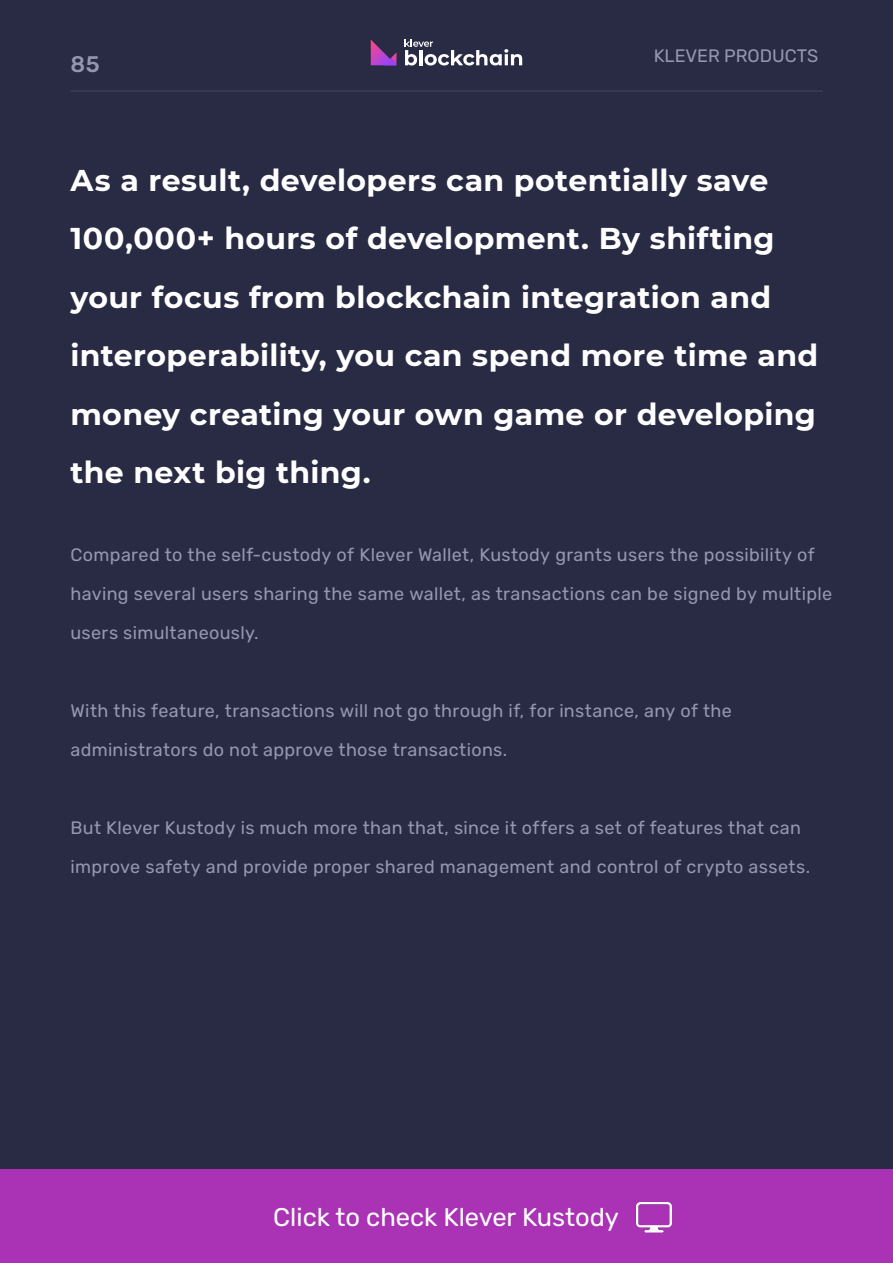
<style>
.page{position:relative;width:893px;height:1263px;background:#292b44}
.page>*{position:absolute;margin:0;border:0;box-sizing:border-box;transform-origin:0 0}
.t1{font:700 30px/58.5px "Montserrat";letter-spacing:.01em;color:#fff}
.t2{font:300 25.5px "Rubik";color:#fff}
.t3{font:300 22.5px "Rubik";color:#9597b1}
.t4{font:300 18px/39px "Rubik";letter-spacing:.02em;color:#9597b1}
.t5{font:300 18px "Rubik";color:#9597b1}
</style>
<div class="page">
<svg style="left:405px;top:40px;width:117px;height:25px"></svg>
<svg style="left:371px;top:40px;width:25px;height:25px"></svg>
<div style="left:0;top:1170px;width:893px;height:93px;background:#aa33b5"></div>
<img style="left:633px;top:1194px;width:45px;height:46px">
<hr style="left:70px;top:91px;width:752px;height:1px;background:#424765">
<p class="t3" style="left:70px;top:52px;width:31px">85</p>
<p class="t5" style="left:654px;top:46px;width:166px">KLEVER PRODUCTS</p>
<p class="t1" style="left:70px;top:149px;width:749px">As a result, developers can potentially save 100,000+ hours of development. By shifting your focus from blockchain integration and interoperability, you can spend more time and money creating your own game or developing the next big thing.</p>
<p class="t4" style="left:70px;top:536px;width:763px">Compared to the self-custody of Klever Wallet, Kustody grants users the possibility of having several users sharing the same wallet, as transactions can be signed by multiple users simultaneously.</p>
<p class="t4" style="left:70px;top:692px;width:663px">With this feature, transactions will not go through if, for instance, any of the administrators do not approve those transactions.</p>
<p class="t4" style="left:70px;top:809px;width:741px">But Klever Kustody is much more than that, since it offers a set of features that can improve safety and provide proper shared management and control of crypto assets.</p>
<h2 class="t2" style="left:273px;top:1203px;width:347px">Click to check Klever Kustody</h2>
</div>
